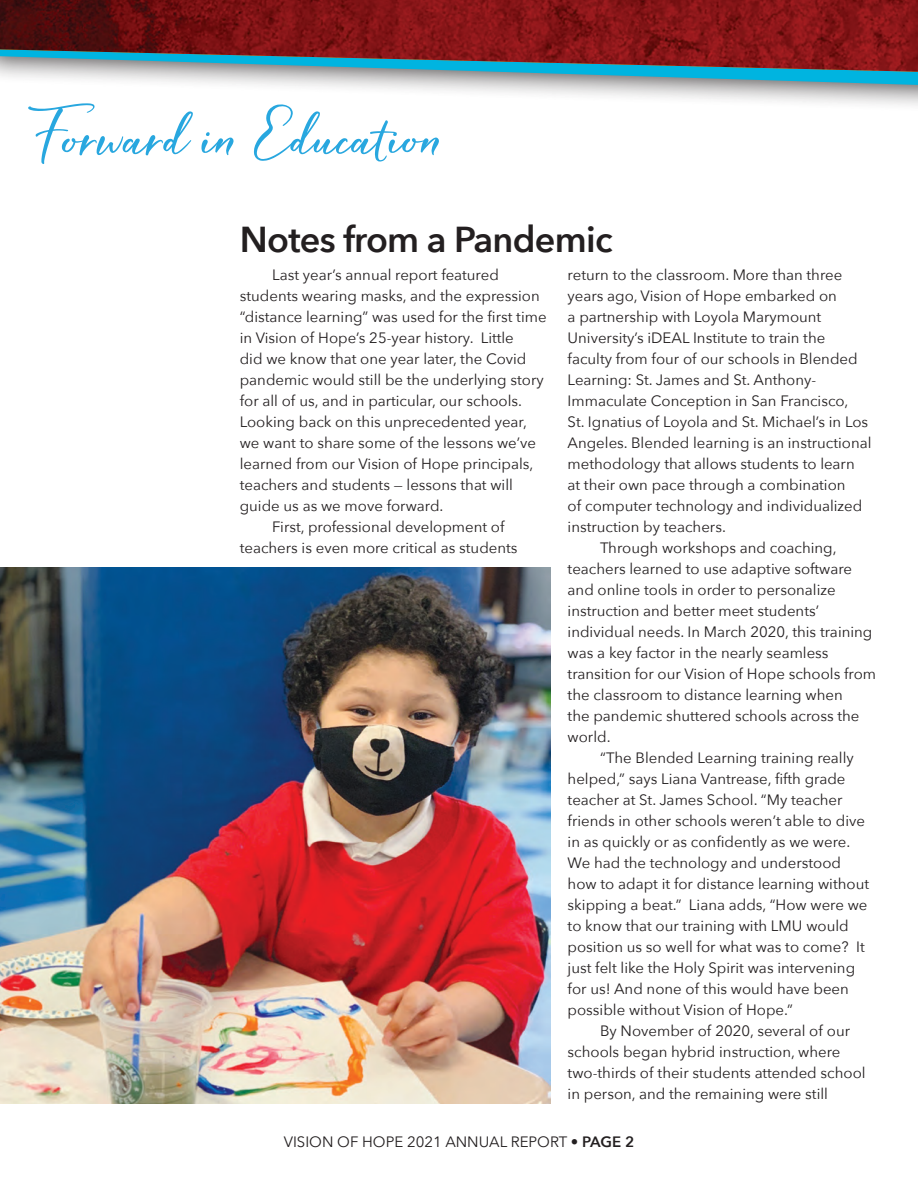
<style>
.page{position:relative;width:918px;height:1188px;background:#fff}
.page>*{position:absolute;margin:0;border:0;box-sizing:border-box;transform-origin:0 0}
.t1{font:72px "Hardwired Script Update";color:#28a7df}
.t2{font:600 36px "Avenir Next";letter-spacing:-.02em;color:#231f20}
.t3{font:15px "Avenir Next";color:#231f20}
.s1{font-weight:600}
</style>
<div class="page">
<div style="left:0;top:14px;width:918px;height:127px;background:#231f20;opacity:.75"></div>
<svg style="left:0;top:72px;width:918px;height:13px"></svg>
<img style="left:0;top:0;width:918px;height:72px">
<img style="left:0;top:567px;width:551px;height:537px">
<h1 class="t1" style="left:40px;top:87px;width:406px">Forward in Education</h1>
<h2 class="t2" style="left:240px;top:209px;width:374px">Notes from a Pandemic</h2>
<p class="t3" style="left:272px;top:262px;width:228px">Last year’s annual report featured</p>
<p class="t3" style="left:240px;top:283px;width:302px">students wearing masks, and the expression</p>
<p class="t3" style="left:240px;top:304px;width:308px">“distance learning” was used for the first time</p>
<p class="t3" style="left:240px;top:325px;width:276px">in Vision of Hope’s 25-year history. Little</p>
<p class="t3" style="left:240px;top:346px;width:288px">did we know that one year later, the Covid</p>
<p class="t3" style="left:240px;top:367px;width:306px">pandemic would still be the underlying story</p>
<p class="t3" style="left:240px;top:388px;width:284px">for all of us, and in particular, our schools.</p>
<p class="t3" style="left:240px;top:409px;width:289px">Looking back on this unprecedented year,</p>
<p class="t3" style="left:240px;top:430px;width:298px">we want to share some of the lessons we’ve</p>
<p class="t3" style="left:240px;top:451px;width:295px">learned from our Vision of Hope principals,</p>
<p class="t3" style="left:240px;top:472px;width:275px">teachers and students — lessons that will</p>
<p class="t3" style="left:240px;top:493px;width:205px">guide us as we move forward.</p>
<p class="t3" style="left:272px;top:514px;width:234px">First, professional development of</p>
<p class="t3" style="left:240px;top:535px;width:279px">teachers is even more critical as students</p>
<p class="t3" style="left:568px;top:262px;width:276px">return to the classroom. More than three</p>
<p class="t3" style="left:568px;top:283px;width:271px">years ago, Vision of Hope embarked on</p>
<p class="t3" style="left:568px;top:304px;width:255px">a partnership with Loyola Marymount</p>
<p class="t3" style="left:568px;top:325px;width:259px">University’s iDEAL Institute to train the</p>
<p class="t3" style="left:568px;top:346px;width:292px">faculty from four of our schools in Blended</p>
<p class="t3" style="left:568px;top:367px;width:250px">Learning: St. James and St. Anthony-</p>
<p class="t3" style="left:568px;top:388px;width:282px">Immaculate Conception in San Francisco,</p>
<p class="t3" style="left:568px;top:409px;width:302px">St. Ignatius of Loyola and St. Michael’s in Los</p>
<p class="t3" style="left:568px;top:430px;width:305px">Angeles. Blended learning is an instructional</p>
<p class="t3" style="left:568px;top:451px;width:289px">methodology that allows students to learn</p>
<p class="t3" style="left:568px;top:472px;width:279px">at their own pace through a combination</p>
<p class="t3" style="left:568px;top:493px;width:296px">of computer technology and individualized</p>
<p class="t3" style="left:568px;top:514px;width:160px">instruction by teachers.</p>
<p class="t3" style="left:600px;top:535px;width:238px">Through workshops and coaching,</p>
<p class="t3" style="left:568px;top:556px;width:286px">teachers learned to use adaptive software</p>
<p class="t3" style="left:568px;top:577px;width:270px">and online tools in order to personalize</p>
<p class="t3" style="left:568px;top:598px;width:253px">instruction and better meet students’</p>
<p class="t3" style="left:568px;top:619px;width:306px">individual needs. In March 2020, this training</p>
<p class="t3" style="left:568px;top:640px;width:262px">was a key factor in the nearly seamless</p>
<p class="t3" style="left:568px;top:661px;width:310px">transition for our Vision of Hope schools from</p>
<p class="t3" style="left:568px;top:682px;width:277px">the classroom to distance learning when</p>
<p class="t3" style="left:568px;top:703px;width:293px">the pandemic shuttered schools across the</p>
<p class="t3" style="left:568px;top:724px;width:44px">world.</p>
<p class="t3" style="left:600px;top:745px;width:255px">“The Blended Learning training really</p>
<p class="t3" style="left:568px;top:766px;width:279px">helped,” says Liana Vantrease, fifth grade</p>
<p class="t3" style="left:568px;top:787px;width:276px">teacher at St. James School. “My teacher</p>
<p class="t3" style="left:568px;top:808px;width:299px">friends in other schools weren’t able to dive</p>
<p class="t3" style="left:568px;top:829px;width:284px">in as quickly or as confidently as we were.</p>
<p class="t3" style="left:568px;top:850px;width:275px">We had the technology and understood</p>
<p class="t3" style="left:568px;top:871px;width:303px">how to adapt it for distance learning without</p>
<p class="t3" style="left:568px;top:892px;width:301px">skipping a beat.” Liana adds, “How were we</p>
<p class="t3" style="left:568px;top:913px;width:283px">to know that our training with LMU would</p>
<p class="t3" style="left:568px;top:934px;width:299px">position us so well for what was to come? It</p>
<p class="t3" style="left:568px;top:955px;width:289px">just felt like the Holy Spirit was intervening</p>
<p class="t3" style="left:568px;top:976px;width:283px">for us! And none of this would have been</p>
<p class="t3" style="left:568px;top:997px;width:227px">possible without Vision of Hope.”</p>
<p class="t3" style="left:600px;top:1018px;width:252px">By November of 2020, several of our</p>
<p class="t3" style="left:568px;top:1039px;width:274px">schools began hybrid instruction, where</p>
<p class="t3" style="left:568px;top:1060px;width:300px">two-thirds of their students attended school</p>
<p class="t3" style="left:568px;top:1081px;width:262px">in person, and the remaining were still</p>
<p class="t3" style="left:284px;top:1129px;width:352px">VISION OF HOPE 2021 ANNUAL REPORT • <span class="s1">PAGE 2</span></p>
</div>
